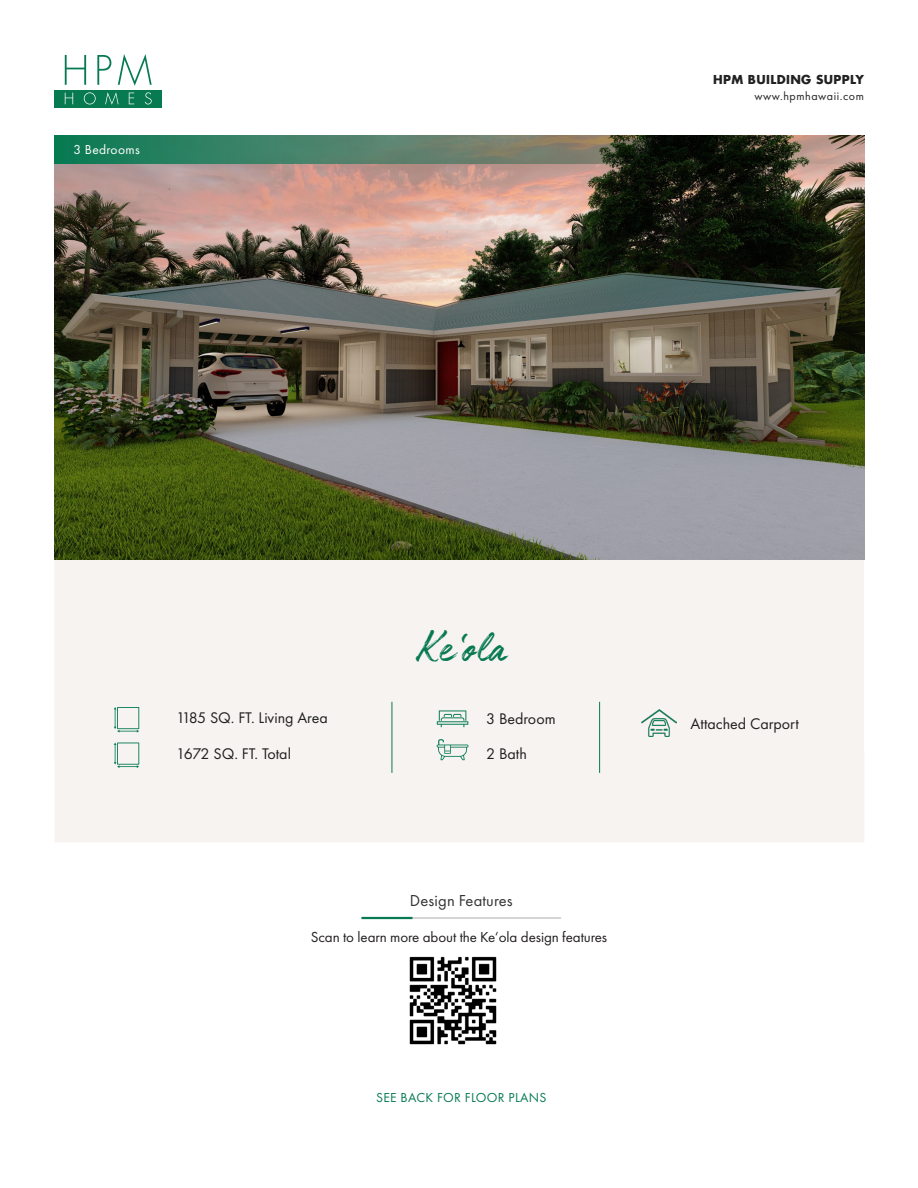
<style>
.page{position:relative;width:918px;height:1188px;background:#fff}
.page>*{position:absolute;margin:0;border:0;box-sizing:border-box;transform-origin:0 0}
.t1{font:49.5px "Authenia Textured";color:#087a52}
.t2{font:16.5px "Futura PT";letter-spacing:.01em;color:#323332}
.t3{font:15.9px "Futura PT";color:#1e1f1f}
.t4{font:15.9px "Futura PT";color:#1f2020}
.Bullet{font:15px "Futura PT";letter-spacing:-.005em;color:#231f20}
.t5{font:13.5px "Futura PT";letter-spacing:.025em;color:#087a52}
.t6{font:13.5px "Futura PT";letter-spacing:.025em;color:#fff}
.t7{font:700 12px "Futura Std";letter-spacing:.03em;color:#212122}
.t8{font:12px "Futura PT";letter-spacing:.045em;color:#212122}
.s1{font-size:46.8px}
</style>
<div class="page">
<div style="left:54px;top:90px;width:108px;height:18px;background:#077a52"></div>
<svg style="left:65px;top:54px;width:87px;height:32px"></svg>
<svg style="left:65px;top:92px;width:87px;height:13px"></svg>
<hr style="left:361px;top:918px;width:200px;height:1px;background:#aaabab">
<hr style="left:361px;top:917px;width:51px;height:2px;background:#087a52">
<div style="left:55px;top:560px;width:809px;height:282px;background:#f7f3f0"></div>
<img style="left:54px;top:163px;width:810px;height:397px">
<svg style="left:54px;top:135px;width:810px;height:28px;background:#496a55"></svg>
<svg style="left:114px;top:707px;width:25px;height:26px"></svg>
<svg style="left:114px;top:743px;width:25px;height:25px"></svg>
<svg style="left:437px;top:710px;width:31px;height:17px"></svg>
<svg style="left:437px;top:739px;width:32px;height:21px"></svg>
<hr style="left:391px;top:702px;width:1px;height:71px;background:#087a52">
<hr style="left:599px;top:702px;width:1px;height:71px;background:#087a52">
<img style="left:409px;top:956px;width:88px;height:89px">
<img style="left:641px;top:710px;width:36px;height:26px">
<p class="t6" style="left:73px;top:141px;width:68px">3 Bedrooms</p>
<p class="t6" style="left:73px;top:141px;width:9px">5</p>
<p class="t7" style="left:713px;top:71px;width:152px">HPM BUILDING SUPPLY</p>
<p class="t8" style="left:754px;top:89px;width:111px">www.hpmhawaii.com</p>
<p class="t3" style="left:176px;top:708px;width:153px">1185 SQ. FT. Living Area</p>
<p class="t3" style="left:176px;top:744px;width:116px">1672 SQ. FT. Total</p>
<p class="t1" style="left:417px;top:622px;width:91px">Ke<span class="s1">‘</span>ola</p>
<p class="t3" style="left:486px;top:710px;width:71px">3 Bedroom</p>
<p class="t4" style="left:486px;top:744px;width:42px">2 Bath</p>
<p class="t2" style="left:410px;top:890px;width:104px">Design Features</p>
<p class="Bullet" style="left:311px;top:928px;width:298px">Scan to learn more about the Ke‘ola design features</p>
<p class="t5" style="left:376px;top:1090px;width:172px">SEE BACK FOR FLOOR PLANS</p>
<p class="t3" style="left:690px;top:714px;width:110px">Attached Carport</p>
</div>
